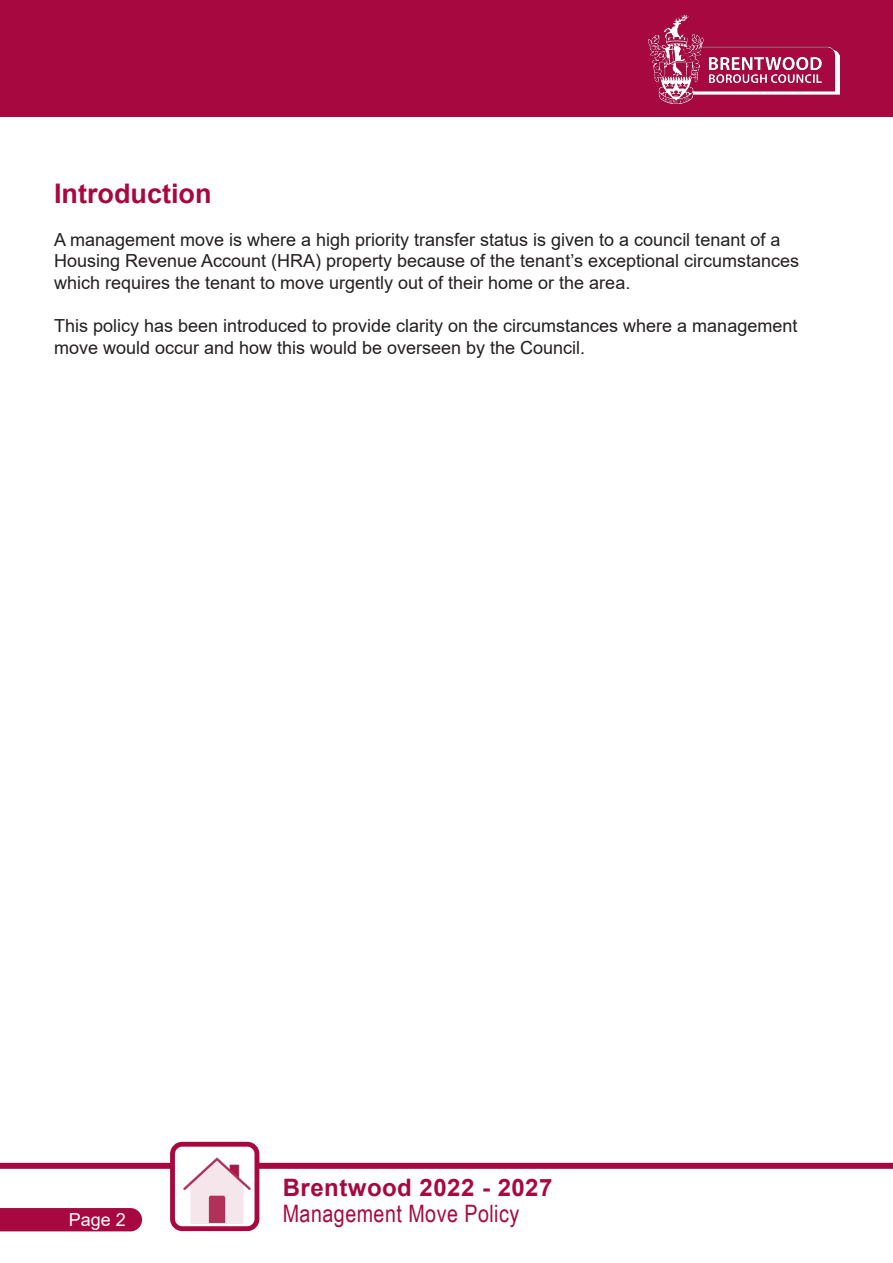
<style>
.page{position:relative;width:893px;height:1263px;background:#fff}
.page>*{position:absolute;margin:0;border:0;box-sizing:border-box;transform-origin:0 0}
.t1{font:700 27px "Arial";color:#a80840}
.t2{font:24px/25.5px "Arial Narrow";letter-spacing:.02em;color:#a80840}
.t3{font:18px/21.6px "Arial";color:#231f20}
.t4{font:18px "Arial";color:#fff}
.s1{font-family:"Arial";font-weight:700}
</style>
<div class="page">
<div style="left:0;top:0;width:893px;height:116px;background:#a80840"></div>
<img style="left:649px;top:15px;width:190px;height:88px">
<div style="left:0;top:1208px;width:142px;height:23px;background:#a80840"></div>
<div style="left:0;top:1163px;width:893px;height:6px;background:#a80840"></div>
<div style="left:173px;top:1144px;width:84px;height:85px;background:#fff;border-radius:10px"></div>
<img style="left:183px;top:1157px;width:70px;height:68px">
<div style="left:170px;top:1142px;width:89px;height:89px;border:5px solid #a80840;border-radius:10px"></div>
<p class="t1" style="left:54px;top:174px;width:159px">Introduction</p>
<p class="t3" style="left:54px;top:228px;width:747px">A management move is where a high priority transfer status is given to a council tenant of a<br>Housing Revenue Account (HRA) property because of the tenant’s exceptional circumstances which requires the tenant to move urgently out of their home or the area.</p>
<p class="t3" style="left:54px;top:315px;width:745px">This policy has been introduced to provide clarity on the circumstances where a management move would occur and how this would be overseen by the Council.</p>
<p class="t4" style="left:69px;top:1207px;width:59px">Page 2</p>
<p class="t2" style="left:283px;top:1174px;width:271px"><span class="s1">Brentwood 2022 - 2027<br></span>Management Move Policy</p>
</div>
